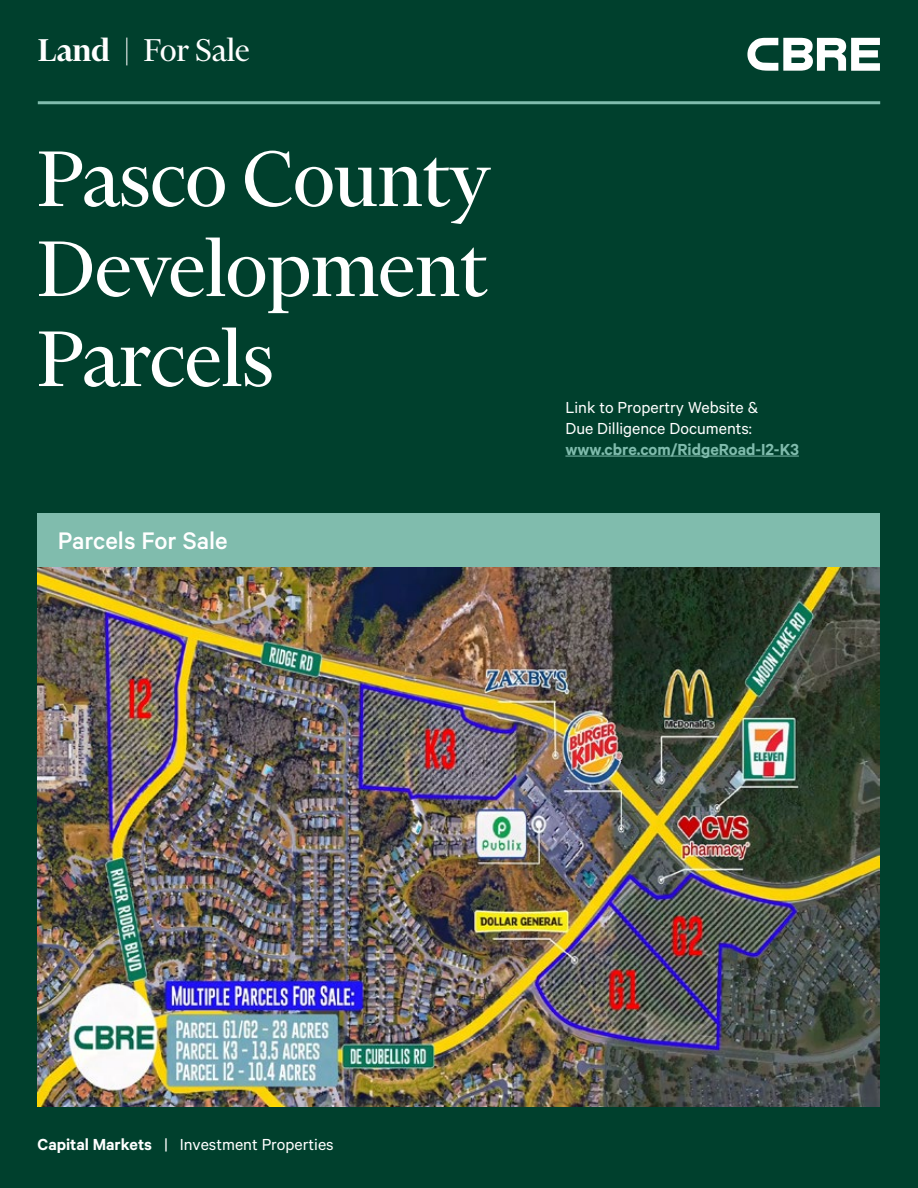
<style>
.page{position:relative;width:918px;height:1188px;background:#00402d}
.page>*{position:absolute;margin:0;border:0;box-sizing:border-box;transform-origin:0 0}
.t1{font:90px/90px "Financier Display";color:#fff;text-align:justify}
.t2{font:36px "Financier Display";color:#fff}
.t3{font:500 27px "Calibre";color:#fff}
.t4{font:18px/21px "Calibre";color:#fff}
.t5{font:600 18px "Calibre";color:#80bcad}
.s1{font-weight:600}
</style>
<div class="page">
<svg style="left:747px;top:38px;width:133px;height:33px"></svg>
<hr style="left:38px;top:101px;width:842px;height:3px;background:#80bcad">
<hr style="left:565px;top:456px;width:234px;height:1px;background:#80bcad">
<img style="left:38px;top:567px;width:842px;height:540px">
<div style="left:38px;top:513px;width:842px;height:54px;background:#80bcad"></div>
<h2 class="t2" style="left:38px;top:32px;width:213px"><span class="s1">Land</span> | For Sale</h2>
<h1 class="t1" style="left:38px;top:133px;width:455px">Pasco County Development Parcels</h1>
<h3 class="t3" style="left:58px;top:525px;width:171px">Parcels For Sale</h3>
<p class="t4" style="left:565px;top:396px;width:194px">Link to Propertry Website &amp;<br>Due Dilligence Documents:</p>
<p class="t5" style="left:565px;top:439px;width:235px">www.cbre.com/RidgeRoad-I2-K3</p>
<p class="t4" style="left:38px;top:1133px;width:298px"><span class="s1">Capital Markets</span> | Investment Properties</p>
</div>
